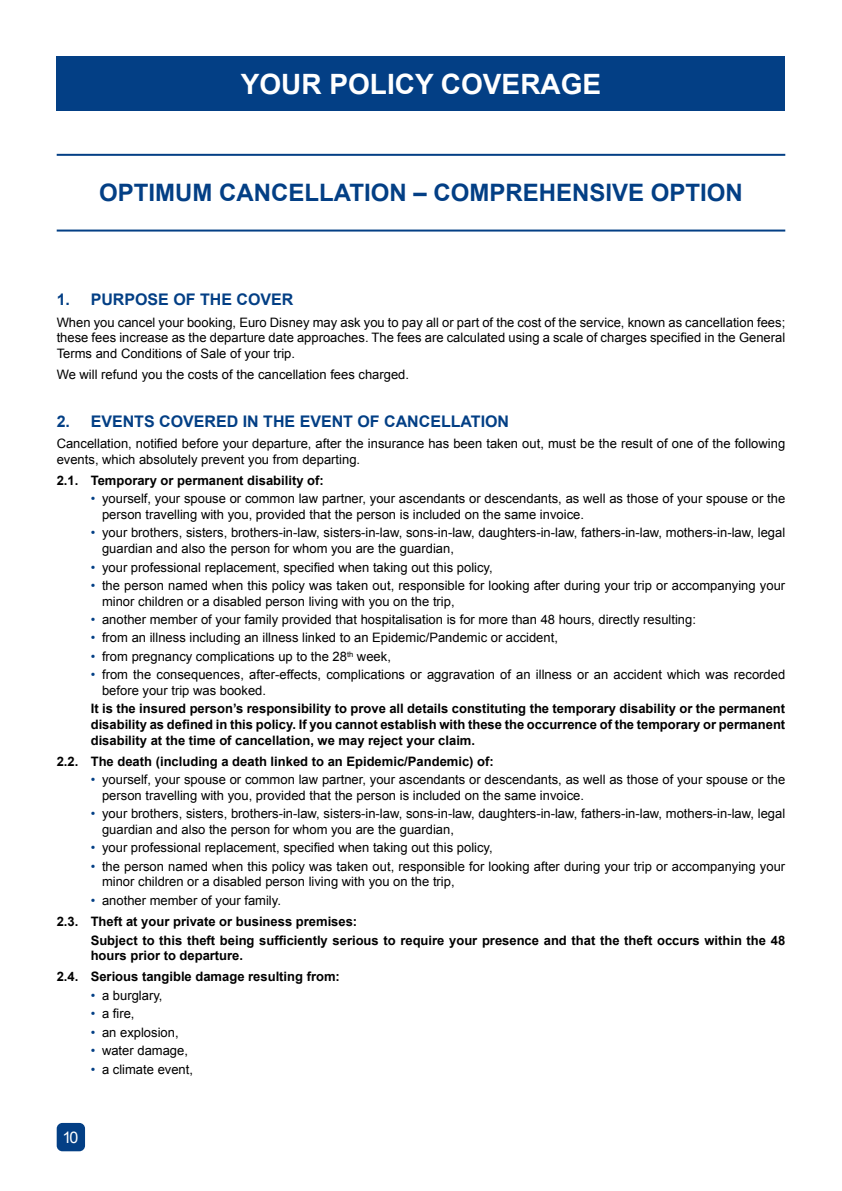
<style>
.page{position:relative;width:842px;height:1191px;background:#fff}
.page>*{position:absolute;margin:0;border:0;box-sizing:border-box;transform-origin:0 0}
.t1{font:700 28px "Arial";color:#fff}
.t2{font:700 24px "Arial";color:#033f85}
.t3{font:700 16px "Arial";color:#033f85}
.t4{font:16px "Arial";color:#fff}
.t5{font:13px/15.6px "Arial";color:#000}
.t6{font:700 13px/15.6px "Arial";color:#000}
.s1{color:#033f85}
.s2{font-weight:400;color:#033f85}
.s3{font-weight:400}
</style>
<div class="page">
<div style="left:57px;top:1123px;width:28px;height:28px;background:#033f85;border-radius:6px"></div>
<hr style="left:57px;top:154px;width:728px;height:2px;background:#033f85">
<hr style="left:57px;top:229px;width:728px;height:2px;background:#033f85">
<div style="left:57px;top:57px;width:728px;height:54px;background:#033f85"></div>
<h1 class="t1" style="left:241px;top:66px;width:362px">YOUR POLICY COVERAGE</h1>
<h2 class="t2" style="left:99px;top:177px;width:645px">OPTIMUM CANCELLATION – COMPREHENSIVE OPTION</h2>
<p class="t3" style="left:57px;top:289px;width:15px">1.</p>
<p class="t3" style="left:91px;top:289px;width:204px">PURPOSE OF THE COVER</p>
<p class="t5" style="left:57px;top:314px;width:730px;text-align:justify">When you cancel your booking, Euro Disney may ask you to pay all or part of the cost of the service, known as cancellation fees; these fees increase as the departure date approaches. The fees are calculated using a scale of charges specified in the General Terms and Conditions of Sale of your trip.</p>
<p class="t5" style="left:57px;top:367px;width:354px">We will refund you the costs of the cancellation fees charged.</p>
<p class="t3" style="left:57px;top:410px;width:15px">2.</p>
<p class="t3" style="left:91px;top:410px;width:420px">EVENTS COVERED IN THE EVENT OF CANCELLATION</p>
<p class="t5" style="left:57px;top:436px;width:730px">Cancellation, notified before your departure, after the insurance has been taken out, must be the result of one of the following events, which absolutely prevent you from departing.</p>
<p class="t6" style="left:57px;top:473px;width:269px">2.1. Temporary or permanent disability of:</p>
<p class="t5" style="left:102px;top:491px;width:685px;text-indent:-11px"><span class="s1">•</span> yourself, your spouse or common law partner, your ascendants or descendants, as well as those of your spouse or the person travelling with you, provided that the person is included on the same invoice.</p>
<p class="t5" style="left:102px;top:525px;width:685px;text-indent:-11px"><span class="s1">•</span> your brothers, sisters, brothers-in-law, sisters-in-law, sons-in-law, daughters-in-law, fathers-in-law, mothers-in-law, legal guardian and also the person for whom you are the guardian,</p>
<p class="t5" style="left:91px;top:559px;width:404px"><span class="s1">•</span> your professional replacement, specified when taking out this policy,</p>
<p class="t5" style="left:102px;top:577px;width:685px;text-indent:-11px"><span class="s1">•</span> the person named when this policy was taken out, responsible for looking after during your trip or accompanying your minor children or a disabled person living with you on the trip,</p>
<p class="t5" style="left:91px;top:612px;width:607px"><span class="s1">•</span> another member of your family provided that hospitalisation is for more than 48 hours, directly resulting:</p>
<p class="t5" style="left:91px;top:630px;width:469px"><span class="s1">•</span> from an illness including an illness linked to an Epidemic/Pandemic or accident,</p>
<p class="t5" style="left:91px;top:648px;width:302px"><span class="s1">•</span> from pregnancy complications up to the 28<sup>th</sup> week,</p>
<p class="t5" style="left:102px;top:667px;width:685px;text-indent:-11px"><span class="s1">•</span> from the consequences, after-effects, complications or aggravation of an illness or an accident which was recorded before your trip was booked.</p>
<p class="t6" style="left:91px;top:701px;width:696px;text-align:justify">It is the insured person’s responsibility to prove all details constituting the temporary disability or the permanent disability as defined in this policy. If you cannot establish with these the occurrence of the temporary or permanent disability at the time of cancellation, we may reject your claim.</p>
<p class="t6" style="left:57px;top:754px;width:439px">2.2. The death (including a death linked to an Epidemic/Pandemic) of:</p>
<p class="t5" style="left:102px;top:772px;width:685px;text-indent:-11px"><span class="s1">•</span> yourself, your spouse or common law partner, your ascendants or descendants, as well as those of your spouse or the person travelling with you, provided that the person is included on the same invoice.</p>
<p class="t5" style="left:102px;top:806px;width:685px;text-indent:-11px"><span class="s1">•</span> your brothers, sisters, brothers-in-law, sisters-in-law, sons-in-law, daughters-in-law, fathers-in-law, mothers-in-law, legal guardian and also the person for whom you are the guardian,</p>
<p class="t5" style="left:91px;top:840px;width:404px"><span class="s1">•</span> your professional replacement, specified when taking out this policy,</p>
<p class="t5" style="left:102px;top:858px;width:685px;text-indent:-11px"><span class="s1">•</span> the person named when this policy was taken out, responsible for looking after during your trip or accompanying your minor children or a disabled person living with you on the trip,</p>
<p class="t6" style="left:57px;top:890px;width:302px;line-height:21.2px;text-indent:34px"><span class="s2">•</span> <span class="s3">another member of your family.<br></span>2.3. Theft at your private or business premises:</p>
<p class="t6" style="left:91px;top:932px;width:696px">Subject to this theft being sufficiently serious to require your presence and that the theft occurs within the 48 hours prior to departure.</p>
<p class="t6" style="left:57px;top:969px;width:285px">2.4. Serious tangible damage resulting from:</p>
<p class="t5" style="left:91px;top:987px;width:73px"><span class="s1">•</span> a burglary,</p>
<p class="t5" style="left:91px;top:1006px;width:45px"><span class="s1">•</span> a fire,</p>
<p class="t5" style="left:91px;top:1024px;width:89px"><span class="s1">•</span> an explosion,</p>
<p class="t5" style="left:91px;top:1043px;width:99px"><span class="s1">•</span> water damage,</p>
<p class="t5" style="left:91px;top:1061px;width:104px"><span class="s1">•</span> a climate event,</p>
<p class="t4" style="left:62px;top:1126px;width:17px">10</p>
</div>
